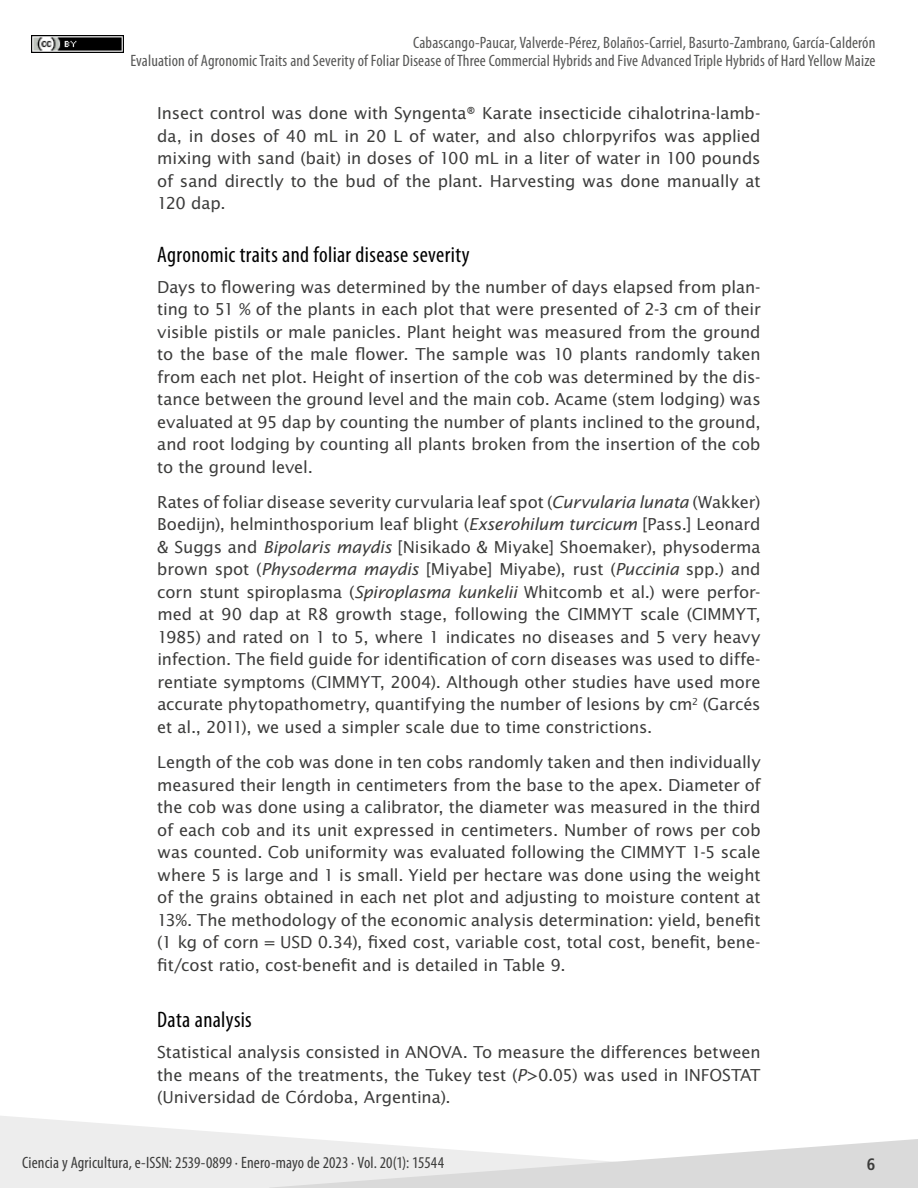
<style>
.page{position:relative;width:918px;height:1188px;background:#fff}
.page>*{position:absolute;margin:0;border:0;box-sizing:border-box;transform-origin:0 0}
.t1{font:condensed 22.5px "Myriad Pro";letter-spacing:.015em;color:#000}
.t2{font:16.5px/22.5px "Lucida Sans Std";letter-spacing:-.01em;color:#3c3c3b;text-align:justify}
.t3{font:condensed 16.5px/18px "Myriad Pro";letter-spacing:.01em;color:#575756;text-align:right}
.t4{font:condensed 16.5px "Myriad Pro";letter-spacing:.01em;color:#3c3c3b}
.t5{font:700 condensed 16.5px "Frutiger LT Std";color:#3c3c3b}
.s1{font-style:italic}
</style>
<div class="page">
<img style="left:31px;top:36px;width:92px;height:17px">
<svg style="left:0;top:1116px;width:305px;height:72px;fill:#ededed"></svg>
<svg style="left:269px;top:1139px;width:649px;height:49px"></svg>
<p class="t3" style="left:130px;top:33px;width:747px">Cabascango-Paucar, Valverde-Pérez, Bolaños-Carriel, Basurto-Zambrano, García-Calderón<br>Evaluation of Agronomic Traits and Severity of Foliar Disease of Three Commercial Hybrids and Five Advanced Triple Hybrids of Hard Yellow Maize</p>
<p class="t2" style="left:157px;top:102px;width:605px">Insect control was done with Syngenta® Karate insecticide cihalotrina-lamb&shy;da, in doses of 40 mL in 20 L of water, and also chlorpyrifos was applied mixing with sand (bait) in doses of 100 mL in a liter of water in 100 pounds of sand directly to the bud of the plant. Harvesting was done manually at 120 dap.</p>
<h1 class="t1" style="left:157px;top:240px;width:314px">Agronomic traits and foliar disease severity</h1>
<p class="t2" style="left:157px;top:276px;width:605px">Days to flowering was determined by the number of days elapsed from plan&shy;ting to 51 % of the plants in each plot that were presented of 2-3 cm of their visible pistils or male panicles. Plant height was measured from the ground to the base of the male flower. The sample was 10 plants randomly taken from each net plot. Height of insertion of the cob was determined by the dis&shy;tance between the ground level and the main cob. Acame (stem lodging) was evaluated at 95 dap by counting the number of plants inclined to the ground, and root lodging by counting all plants broken from the insertion of the cob to the ground level.</p>
<p class="t2" style="left:157px;top:491px;width:605px">Rates of foliar disease severity curvularia leaf spot (<span class="s1">Curvularia lunata</span> (Wakker)<br>Boedijn), helminthosporium leaf blight (<span class="s1">Exserohilum turcicum</span> [Pass.] Leonard &amp; Suggs and <span class="s1">Bipolaris maydis</span> [Nisikado &amp; Miyake] Shoemaker), physoderma brown spot (<span class="s1">Physoderma maydis</span> [Miyabe] Miyabe), rust (<span class="s1">Puccinia</span> spp.) and corn stunt spiroplasma (<span class="s1">Spiroplasma kunkelii</span> Whitcomb et al.) were perfor&shy;med at 90 dap at R8 growth stage, following the CIMMYT scale (CIMMYT, 1985) and rated on 1 to 5, where 1 indicates no diseases and 5 very heavy infection. The field guide for identification of corn diseases was used to diffe&shy;rentiate symptoms (CIMMYT, 2004). Although other studies have used more accurate phytopathometry, quantifying the number of lesions by cm<sup>2</sup> (Garcés et al., 2011), we used a simpler scale due to time constrictions.</p>
<p class="t2" style="left:157px;top:751px;width:605px">Length of the cob was done in ten cobs randomly taken and then individually measured their length in centimeters from the base to the apex. Diameter of the cob was done using a calibrator, the diameter was measured in the third of each cob and its unit expressed in centimeters. Number of rows per cob was counted. Cob uniformity was evaluated following the CIMMYT 1-5 scale where 5 is large and 1 is small. Yield per hectare was done using the weight of the grains obtained in each net plot and adjusting to moisture content at 13%. The methodology of the economic analysis determination: yield, benefit (1 kg of corn = USD 0.34), fixed cost, variable cost, total cost, benefit, bene&shy;fit/cost ratio, cost-benefit and is detailed in Table 9.</p>
<h1 class="t1" style="left:157px;top:1006px;width:96px">Data analysis</h1>
<p class="t2" style="left:157px;top:1041px;width:605px">Statistical analysis consisted in ANOVA. To measure the differences between the means of the treatments, the Tukey test (<span class="s1">P</span>&gt;0.05) was used in INFOSTAT (Universidad de Córdoba, Argentina).</p>
<p class="t4" style="left:22px;top:1153px;width:423px">Ciencia y Agricultura, e-ISSN: 2539-0899 ∙ Enero-mayo de 2023 ∙ Vol. 20(1): 15544</p>
<p class="t5" style="left:867px;top:1154px;width:10px">6</p>
</div>
